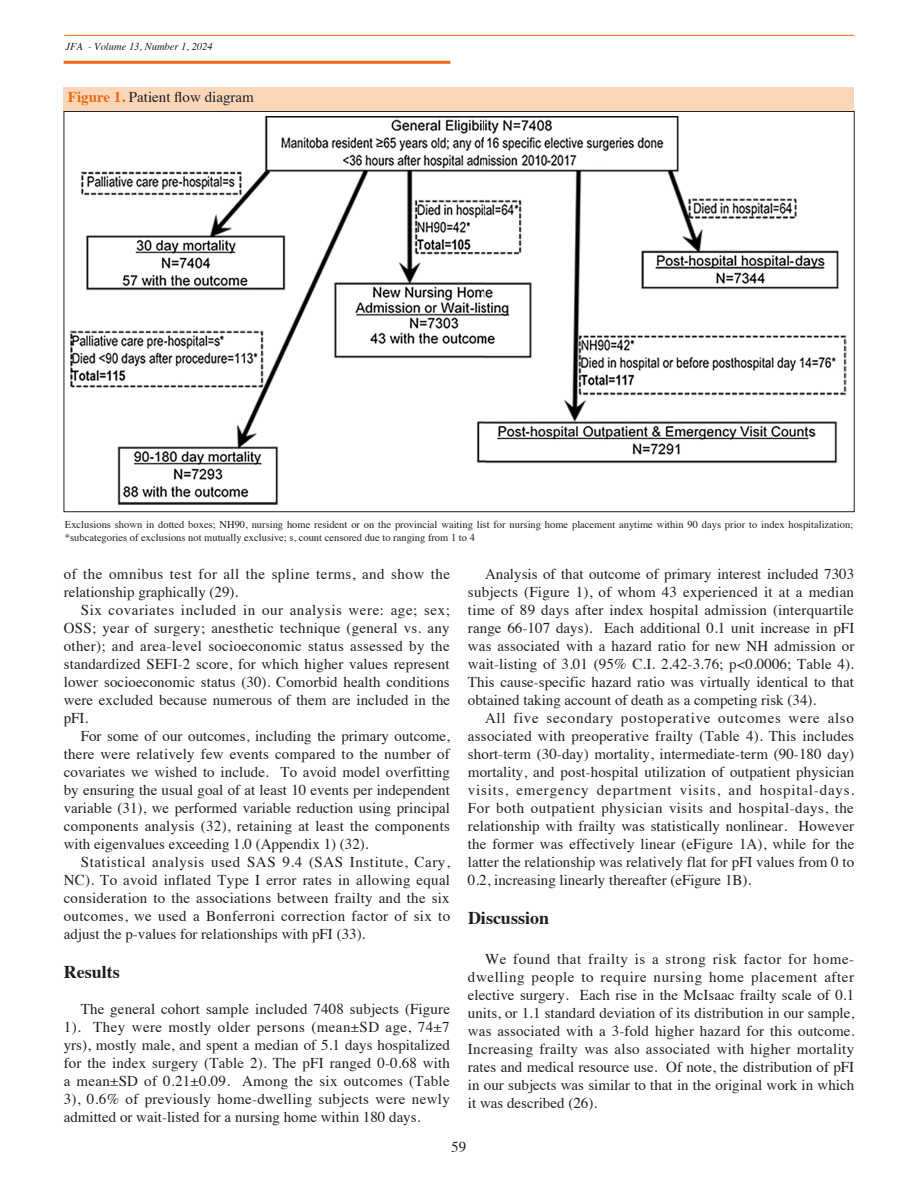
<style>
.page{position:relative;width:918px;height:1188px;background:#fff}
.page>*{position:absolute;margin:0;border:0;box-sizing:border-box;transform-origin:0 0}
.t1{font:700 18px "Times";color:#1d1e1f}
.t2{font:15px/18px "Times";color:#1d1e1f;text-align:justify}
.t3{font:15px/18px "Times";letter-spacing:.03em;color:#1d1e1f}
.t4{font:10.5px/12.6px "Times";color:#1d1e1f}
.t5{font:italic 10.5px "Times";color:#1d1e1f}
.s1{font-weight:700;color:#ec6911}
</style>
<div class="page">
<hr style="left:64px;top:35px;width:790px;height:1px;background:#ec6911">
<hr style="left:64px;top:61px;width:386px;height:3px;background:#ec6911">
<div style="left:64px;top:87px;width:790px;height:24px;background:#fcd6b8"></div>
<img style="left:71px;top:116px;width:776px;height:389px">
<p class="t5" style="left:65px;top:38px;width:149px">JFA - Volume 13, Number 1, 2024</p>
<p class="t2" style="left:68px;top:87px;width:187px"><span class="s1">Figure 1.</span> Patient flow diagram</p>
<p class="t4" style="left:65px;top:517px;width:790px">Exclusions shown in dotted boxes; NH90, nursing home resident or on the provincial waiting list for nursing home placement anytime within 90 days prior to index hospitalization; *subcategories of exclusions not mutually exclusive; s, count censored due to ranging from 1 to 4</p>
<p class="t3" style="left:64px;top:564px;width:388px">of the omnibus test for all the spline terms, and show the relationship graphically (29).</p>
<p class="t2" style="left:64px;top:600px;width:388px;text-indent:17px">Six covariates included in our analysis were: age; sex; OSS; year of surgery; anesthetic technique (general vs. any other); and area-level socioeconomic status assessed by the standardized SEFI-2 score, for which higher values represent lower socioeconomic status (30). Comorbid health conditions were excluded because numerous of them are included in the pFI.</p>
<p class="t2" style="left:64px;top:726px;width:388px;text-indent:17px">For some of our outcomes, including the primary outcome, there were relatively few events compared to the number of covariates we wished to include. To avoid model overfitting by ensuring the usual goal of at least 10 events per independent variable (31), we performed variable reduction using principal components analysis (32), retaining at least the components with eigenvalues exceeding 1.0 (Appendix 1) (32).</p>
<p class="t2" style="left:64px;top:852px;width:388px;text-indent:17px">Statistical analysis used SAS 9.4 (SAS Institute, Cary, NC). To avoid inflated Type I error rates in allowing equal consideration to the associations between frailty and the six outcomes, we used a Bonferroni correction factor of six to adjust the p-values for relationships with pFI (33).</p>
<p class="t1" style="left:64px;top:955px;width:57px">Results</p>
<p class="t2" style="left:64px;top:999px;width:388px;text-indent:17px">The general cohort sample included 7408 subjects (Figure 1). They were mostly older persons (mean±SD age, 74±7 yrs), mostly male, and spent a median of 5.1 days hospitalized for the index surgery (Table 2). The pFI ranged 0-0.68 with a mean±SD of 0.21±0.09. Among the six outcomes (Table 3), 0.6% of previously home-dwelling subjects were newly admitted or wait-listed for a nursing home within 180 days.</p>
<p class="t2" style="left:468px;top:564px;width:388px;text-indent:17px">Analysis of that outcome of primary interest included 7303 subjects (Figure 1), of whom 43 experienced it at a median time of 89 days after index hospital admission (interquartile range 66-107 days). Each additional 0.1 unit increase in pFI was associated with a hazard ratio for new NH admission or wait-listing of 3.01 (95% C.I. 2.42-3.76; p&lt;0.0006; Table 4).<br>This cause-specific hazard ratio was virtually identical to that obtained taking account of death as a competing risk (34).</p>
<p class="t2" style="left:468px;top:708px;width:388px;text-indent:17px">All five secondary postoperative outcomes were also associated with preoperative frailty (Table 4). This includes short-term (30-day) mortality, intermediate-term (90-180 day) mortality, and post-hospital utilization of outpatient physician visits, emergency department visits, and hospital-days.<br>For both outpatient physician visits and hospital-days, the relationship with frailty was statistically nonlinear. However the former was effectively linear (eFigure 1A), while for the latter the relationship was relatively flat for pFI values from 0 to 0.2, increasing linearly thereafter (eFigure 1B).</p>
<p class="t1" style="left:468px;top:901px;width:83px">Discussion</p>
<p class="t2" style="left:468px;top:949px;width:388px;text-indent:17px">We found that frailty is a strong risk factor for home&shy;dwelling people to require nursing home placement after elective surgery. Each rise in the McIsaac frailty scale of 0.1 units, or 1.1 standard deviation of its distribution in our sample, was associated with a 3-fold higher hazard for this outcome.<br>Increasing frailty was also associated with higher mortality rates and medical resource use. Of note, the distribution of pFI in our subjects was similar to that in the original work in which it was described (26).</p>
<p class="t2" style="left:451px;top:1136px;width:16px">59</p>
</div>
